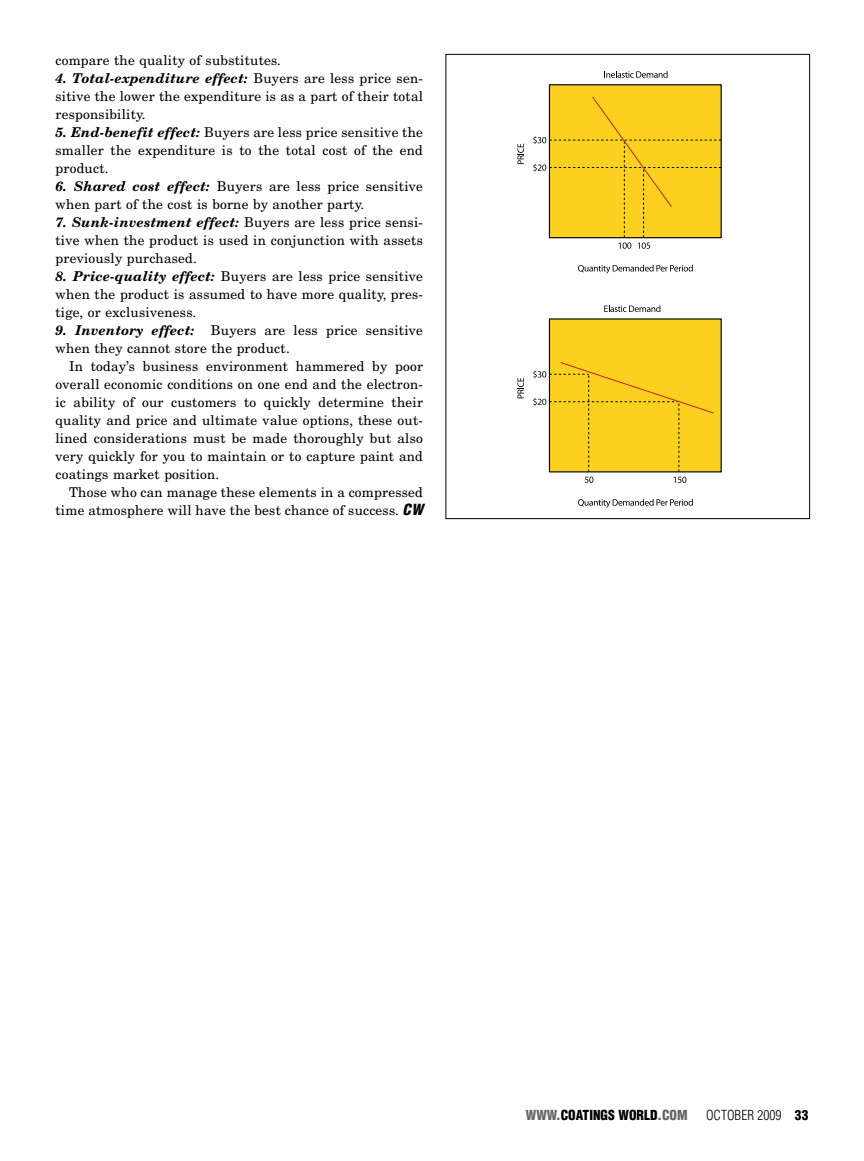
<style>
.page{position:relative;width:864px;height:1161px;background:#fff}
.page>*{position:absolute;margin:0;border:0;box-sizing:border-box;transform-origin:0 0}
.t1{font:13.5px/18px "New Century Schlbk LT Std";letter-spacing:.015em;color:#000;text-align:justify}
.t2{font:900 condensed 13.5px "Helvetica LT Std";color:#000}
.t3{font:300 condensed 13.5px "Helvetica LT Std";color:#000}
.s1{font-weight:700;font-style:italic}
.s2{font-family:"Helvetica LT Std";font-weight:900;font-style:italic;font-stretch:condensed;font-size:15px}
.s3{color:#666}
.s4{font-weight:900}
</style>
<div class="page">
<div style="left:549px;top:85px;width:172px;height:153px;background:#fcd01f"></div>
<svg style="left:604px;top:71px;width:64px;height:7px"></svg>
<svg style="left:578px;top:265px;width:115px;height:8px"></svg>
<svg style="left:517px;top:144px;width:7px;height:20px"></svg>
<svg style="left:533px;top:96px;width:188px;height:153px"></svg>
<div style="left:549px;top:319px;width:172px;height:153px;background:#fcd01f"></div>
<div style="left:549px;top:318px;width:173px;height:154px;border:1px solid #040503"></div>
<svg style="left:604px;top:305px;width:56px;height:7px"></svg>
<svg style="left:578px;top:499px;width:115px;height:9px"></svg>
<svg style="left:517px;top:378px;width:7px;height:20px"></svg>
<svg style="left:533px;top:362px;width:181px;height:121px"></svg>
<p class="t1" style="left:56px;top:53px;width:227px">compare the quality of substitutes.</p>
<p class="t1" style="left:55px;top:71px;width:369px"><span class="s1">4. Total-expenditure effect:</span> Buyers are less price sen&shy;sitive the lower the expenditure is as a part of their total responsibility.</p>
<p class="t1" style="left:55px;top:125px;width:369px"><span class="s1">5. End-benefit effect:</span> Buyers are less price sensitive the smaller the expenditure is to the total cost of the end product.</p>
<p class="t1" style="left:56px;top:179px;width:369px"><span class="s1">6. Shared cost effect:</span> Buyers are less price sensitive when part of the cost is borne by another party.</p>
<p class="t1" style="left:56px;top:215px;width:369px"><span class="s1">7. Sunk-investment effect:</span> Buyers are less price sensi&shy;tive when the product is used in conjunction with assets previously purchased.</p>
<p class="t1" style="left:56px;top:269px;width:369px"><span class="s1">8. Price-quality effect:</span> Buyers are less price sensitive when the product is assumed to have more quality, pres&shy;tige, or exclusiveness.</p>
<p class="t1" style="left:56px;top:323px;width:369px"><span class="s1">9. Inventory effect:</span> Buyers are less price sensitive when they cannot store the product.</p>
<p class="t1" style="left:56px;top:359px;width:369px;text-indent:14px">In today’s business environment hammered by poor overall economic conditions on one end and the electron&shy;ic ability of our customers to quickly determine their quality and price and ultimate value options, these out&shy;lined considerations must be made thoroughly but also very quickly for you to maintain or to capture paint and coatings market position.</p>
<p class="t1" style="left:56px;top:485px;width:369px;text-align:right">Those who can manage these elements in a compressed time atmosphere will have the best chance of success. <span class="s2">CW</span></p>
<p class="t2" style="left:526px;top:1110px;width:163px"><span class="s3">WWW.</span>COATINGS WORLD<span class="s3">.COM</span></p>
<p class="t3" style="left:706px;top:1110px;width:104px">OCTOBER 2009 <span class="s4">33</span></p>
</div>
